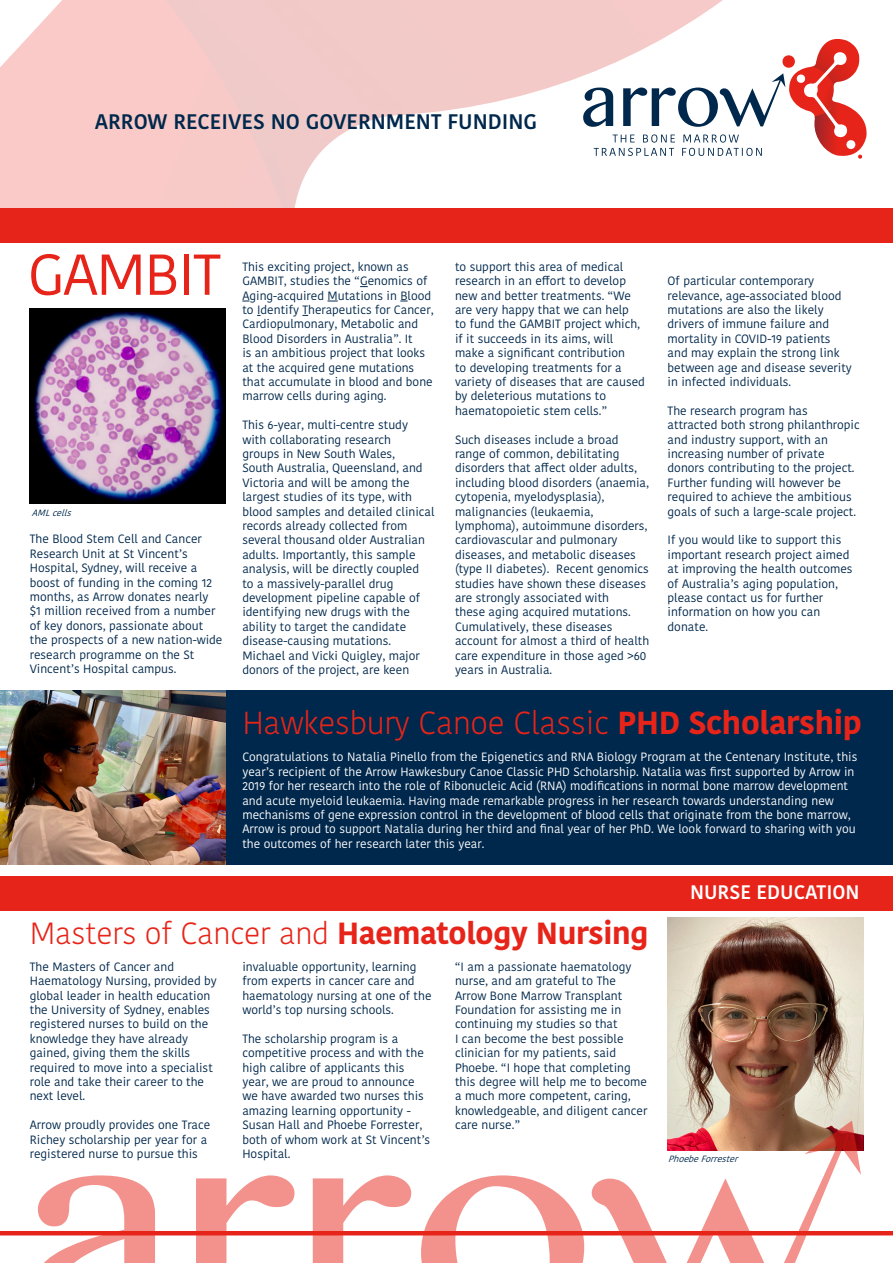
<style>
.page{position:relative;width:893px;height:1263px;background:#fff}
.page>*{position:absolute;margin:0;border:0;box-sizing:border-box;transform-origin:0 0}
.t1{font:57.45px "Kohinoor Devanagari";letter-spacing:-.03em;color:#e72419}
.t2{font:300 31.8px "Kohinoor Devanagari";letter-spacing:-.01em;color:#e72419}
.t3{font:300 30.45px "Kohinoor Devanagari";letter-spacing:-.01em;color:#e72419}
.t4{font:500 21px "Kohinoor Devanagari";color:#00284c}
.t5{font:500 19.5px "Kohinoor Devanagari";color:#fff}
.t6{font:12px/14.4px "Kohinoor Devanagari";color:#00284c}
.t7{font:12px/14.4px "Kohinoor Devanagari";color:#fff}
.t8{font:italic 9px "Kohinoor Devanagari";color:#00284c}
.s1{font-weight:700}
</style>
<div class="page">
<img style="left:668px;top:917px;width:195px;height:234px">
<div style="left:0;top:690px;width:893px;height:175px;background:#00284c"></div>
<img style="left:653px;top:0;width:70px;height:32px">
<svg style="left:0;top:0;width:653px;height:208px;fill:#f9cac8"></svg>
<div style="left:0;top:208px;width:893px;height:35px;background:#e72419"></div>
<div style="left:0;top:876px;width:893px;height:35px;background:#e72419"></div>
<hr style="left:0;top:1231px;width:893px;height:4px;background:#e72419">
<img style="left:30px;top:309px;width:195px;height:195px">
<img style="left:0;top:690px;width:225px;height:175px">
<svg style="left:32px;top:1175px;width:123px;height:88px"></svg>
<svg style="left:196px;top:1175px;width:98px;height:88px"></svg>
<svg style="left:313px;top:1175px;width:98px;height:88px"></svg>
<svg style="left:421px;top:1175px;width:163px;height:88px"></svg>
<svg style="left:591px;top:1120px;width:270px;height:143px"></svg>
<svg style="left:583px;top:32px;width:284px;height:128px"></svg>
<p class="t4" style="left:95px;top:110px;width:444px">ARROW RECEIVES NO GOVERNMENT FUNDING</p>
<p class="t1" style="left:28px;top:241px;width:195px">GAMBIT</p>
<p class="t8" style="left:32px;top:507px;width:44px">AMLcells</p>
<p class="t6" style="left:30px;top:532px;width:194px">The Blood Stem Cell and Cancer<br>Research Unit at St Vincent’s<br>Hospital, Sydney, will receive a boost of funding in the coming 12 months, as Arrow donates nearly $1 million received from a number of key donors, passionate about the prospects of a new nation-wide research programme on the St<br>Vincent’s Hospital campus.</p>
<p class="t6" style="left:242px;top:259px;width:193px">This exciting project, known as GAMBIT, studies the “Genomics of Aging-acquired Mutations in Blood to Identify Therapeutics for Cancer, Cardiopulmonary, Metabolic and Blood Disorders in Australia”. It<br>is an ambitious project that looks at the acquired gene mutations that accumulate in blood and bone marrow cells during aging.</p>
<p class="t6" style="left:242px;top:418px;width:194px">This 6-year, multi-centre study with collaborating research<br>groups in New South Wales,<br>South Australia, Queensland, and<br>Victoria and will be among the largest studies of its type, with blood samples and detailed clinical records already collected from several thousand older Australian adults. Importantly, this sample analysis, will be directly coupled<br>to a massively-parallel drug development pipeline capable of identifying new drugs with the ability to target the candidate disease-causing mutations.</p>
<p class="t6" style="left:242px;top:648px;width:179px">Michael and Vicki Quigley, major donors of the project, are keen</p>
<p class="t6" style="left:455px;top:259px;width:191px">to support this area of medical research in an effort to develop new and better treatments. “We are very happy that we can help<br>to fund the GAMBIT project which, if it succeeds in its aims, will make a significant contribution<br>to developing treatments for a variety of diseases that are caused by deleterious mutations to haematopoietic stem cells.”</p>
<p class="t6" style="left:455px;top:432px;width:196px">Such diseases include a broad range of common, debilitating disorders that affect older adults, including blood disorders (anaemia, cytopenia, myelodysplasia), malignancies (leukaemia, lymphoma), autoimmune disorders, cardiovascular and pulmonary diseases, and metabolic diseases (type II diabetes). Recent genomics studies have shown these diseases are strongly associated with<br>these aging acquired mutations.<br>Cumulatively, these diseases account for almost a third of health care expenditure in those aged &gt;60 years in Australia.</p>
<p class="t6" style="left:668px;top:274px;width:186px">Of particular contemporary relevance, age-associated blood mutations are also the likely drivers of immune failure and mortality in COVID-19 patients and may explain the strong link between age and disease severity in infected individuals.</p>
<p class="t6" style="left:668px;top:403px;width:194px">The research program has attracted both strong philanthropic and industry support, with an increasing number of private donors contributing to the project.<br>Further funding will however be required to achieve the ambitious goals of such a large-scale project.</p>
<p class="t6" style="left:668px;top:533px;width:186px">If you would like to support this important research project aimed at improving the health outcomes of Australia’s aging population, please contact us for further information on how you can donate.</p>
<p class="t2" style="left:242px;top:704px;width:621px">Hawkesbury Canoe Classic <span class="s1">PHD Scholarship</span></p>
<p class="t7" style="left:242px;top:750px;width:616px">Congratulations to Natalia Pinello from the Epigenetics and RNA Biology Program at the Centenary Institute, this year’s recipient of the Arrow Hawkesbury Canoe Classic PHD Scholarship. Natalia was first supported by Arrow in 2019 for her research into the role of Ribonucleic Acid (RNA) modifications in normal bone marrow development and acute myeloid leukaemia. Having made remarkable progress in her research towards understanding new mechanisms of gene expression control in the development of blood cells that originate from the bone marrow, Arrow is proud to support Natalia during her third and final year of her PhD. We look forward to sharing with you the outcomes of her research later this year.</p>
<p class="t3" style="left:30px;top:915px;width:620px">Masters of Cancer and <span class="s1">Haematology Nursing</span></p>
<p class="t6" style="left:30px;top:959px;width:188px">The Masters of Cancer and<br>Haematology Nursing, provided by global leader in health education the University of Sydney, enables registered nurses to build on the knowledge they have already gained, giving them the skills required to move into a specialist role and take their career to the next level.</p>
<p class="t6" style="left:30px;top:1118px;width:182px">Arrow proudly provides one Trace<br>Richey scholarship per year for a registered nurse to pursue this</p>
<p class="t6" style="left:242px;top:959px;width:191px">invaluable opportunity, learning from experts in cancer care and haematology nursing at one of the world’s top nursing schools.</p>
<p class="t6" style="left:242px;top:1031px;width:189px">The scholarship program is a competitive process and with the high calibre of applicants this year, we are proud to announce we have awarded two nurses this amazing learning opportunity -<br>Susan Hall and Phoebe Forrester, both of whom work at St Vincent’s<br>Hospital.</p>
<p class="t6" style="left:455px;top:959px;width:194px">“I am a passionate haematology nurse, and am grateful to The<br>Arrow Bone Marrow Transplant<br>Foundation for assisting me in continuing my studies so that<br>I can become the best possible clinician for my patients, said<br>Phoebe. “I hope that completing this degree will help me to become a much more competent, caring, knowledgeable, and diligent cancer care nurse.”</p>
<p class="t5" style="left:690px;top:881px;width:171px">NURSE EDUCATION</p>
<p class="t8" style="left:668px;top:1154px;width:75px">PhoebeForrester</p>
</div>
